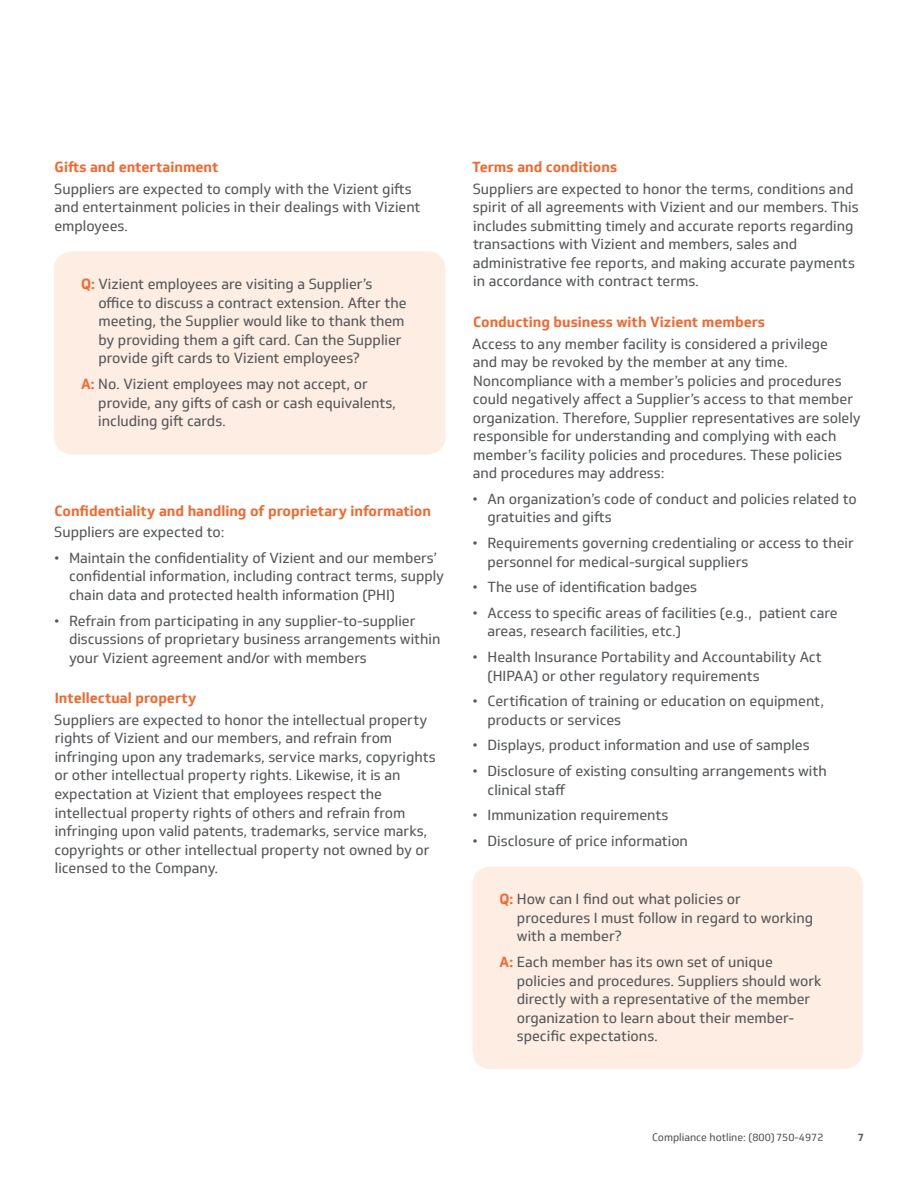
<style>
.page{position:relative;width:918px;height:1188px;background:#fff}
.page>*{position:absolute;margin:0;border:0;box-sizing:border-box;transform-origin:0 0}
.t1{font:14.25px/18.6px "Soleto";color:#55585a}
.t2{font:700 14.25px "Soleto";color:#f2682f}
.t3{font:10.5px "Soleto";color:#55585a}
.t4{font:700 10.5px "Soleto";color:#55585a}
.s1{font-weight:700;color:#f2682f}
</style>
<div class="page">
<div style="left:54px;top:251px;width:392px;height:204px;background:#fdede2;border-radius:18px"></div>
<div style="left:472px;top:866px;width:390px;height:203px;background:#fdede2;border-radius:18px"></div>
<p class="t2" style="left:55px;top:158px;width:165px">Gifts and entertainment</p>
<p class="t1" style="left:54px;top:179px;width:368px">Suppliers are expected to comply with the Vizient gifts and entertainment policies in their dealings with Vizient employees.</p>
<p class="t1" style="left:98px;top:275px;width:310px;text-indent:-17px"><span class="s1">Q:</span> Vizient employees are visiting a Supplier’s office to discuss a contract extension. After the meeting, the Supplier would like to thank them by providing them a gift card. Can the Supplier provide gift cards to Vizient employees?</p>
<p class="t1" style="left:98px;top:375px;width:299px;text-indent:-17px"><span class="s1">A:</span> No. Vizient employees may not accept, or provide, any gifts of cash or cash equivalents, including gift cards.</p>
<p class="t2" style="left:55px;top:502px;width:378px">Confidentiality and handling of proprietary information</p>
<p class="t1" style="left:54px;top:523px;width:172px">Suppliers are expected to:</p>
<p class="t1" style="left:69px;top:549px;width:377px;text-indent:-15px">• Maintain the confidentiality of Vizient and our members’ confidential information, including contract terms, supply chain data and protected health information (PHI)</p>
<p class="t1" style="left:69px;top:612px;width:373px;text-indent:-15px">• Refrain from participating in any supplier-to-supplier discussions of proprietary business arrangements within your Vizient agreement and/or with members</p>
<p class="t2" style="left:55px;top:689px;width:143px">Intellectual property</p>
<p class="t1" style="left:54px;top:711px;width:383px">Suppliers are expected to honor the intellectual property rights of Vizient and our members, and refrain from infringing upon any trademarks, service marks, copyrights or other intellectual property rights. Likewise, it is an expectation at Vizient that employees respect the intellectual property rights of others and refrain from infringing upon valid patents, trademarks, service marks, copyrights or other intellectual property not owned by or licensed to the Company.</p>
<p class="t2" style="left:472px;top:158px;width:146px">Terms and conditions</p>
<p class="t1" style="left:473px;top:179px;width:387px">Suppliers are expected to honor the terms, conditions and spirit of all agreements with Vizient and our members. This includes submitting timely and accurate reports regarding transactions with Vizient and members, sales and administrative fee reports, and making accurate payments in accordance with contract terms.</p>
<p class="t2" style="left:473px;top:313px;width:293px">Conducting business with Vizient members</p>
<p class="t1" style="left:472px;top:334px;width:390px">Access to any member facility is considered a privilege<br>and may be revoked by the member at any time.<br>Noncompliance with a member’s policies and procedures could negatively affect a Supplier’s access to that member organization. Therefore, Supplier representatives are solely responsible for understanding and complying with each member’s facility policies and procedures. These policies and procedures may address:</p>
<p class="t1" style="left:488px;top:490px;width:371px;text-indent:-15px">• An organization’s code of conduct and policies related to gratuities and gifts</p>
<p class="t1" style="left:488px;top:534px;width:368px;text-indent:-15px">• Requirements governing credentialing or access to their personnel for medical-surgical suppliers</p>
<p class="t1" style="left:473px;top:578px;width:226px">• The use of identification badges</p>
<p class="t1" style="left:488px;top:604px;width:352px;text-indent:-15px">• Access to specific areas of facilities (e.g., patient care areas, research facilities, etc.)</p>
<p class="t1" style="left:488px;top:648px;width:336px;text-indent:-15px">• Health Insurance Portability and Accountability Act (HIPAA) or other regulatory requirements</p>
<p class="t1" style="left:488px;top:692px;width:338px;text-indent:-15px">• Certification of training or education on equipment, products or services</p>
<p class="t1" style="left:473px;top:736px;width:339px">• Displays, product information and use of samples</p>
<p class="t1" style="left:488px;top:762px;width:341px;text-indent:-15px">• Disclosure of existing consulting arrangements with clinical staff</p>
<p class="t1" style="left:473px;top:806px;width:197px">• Immunization requirements</p>
<p class="t1" style="left:473px;top:832px;width:217px">• Disclosure of price information</p>
<p class="t1" style="left:517px;top:890px;width:298px;text-indent:-17px"><span class="s1">Q:</span> How can I find out what policies or procedures I must follow in regard to working with a member?</p>
<p class="t1" style="left:517px;top:953px;width:306px;text-indent:-17px"><span class="s1">A:</span> Each member has its own set of unique policies and procedures. Suppliers should work directly with a representative of the member organization to learn about their member&shy;specific expectations.</p>
<p class="t3" style="left:652px;top:1131px;width:173px">Compliance hotline: (800)750-4972</p>
<p class="t4" style="left:858px;top:1131px;width:8px">7</p>
</div>
